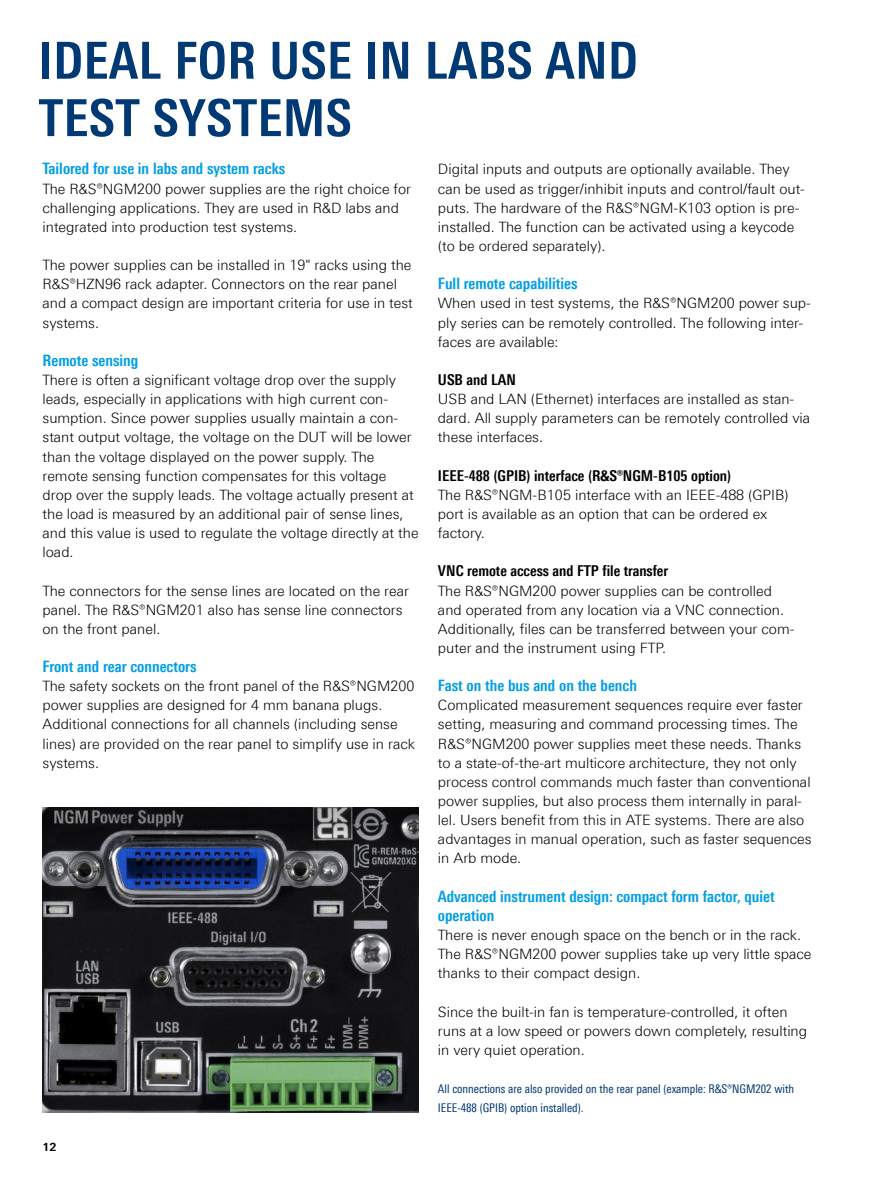
<style>
.page{position:relative;width:893px;height:1191px;background:#fff}
.page>*{position:absolute;margin:0;border:0;box-sizing:border-box;transform-origin:0 0}
.Seiten_Headline_34Pt{font:700 51px/57.4px "Linotype Univers 620 Cn";letter-spacing:.01em;color:#003973}
.Absatzfett_cyan{font:700 15.75px/19.2px "Linotype Univers 620 Cn";color:#009ee3}
.Absatzfett_schwarz{font:700 15px "Linotype Univers 620 Cn";color:#000}
.Haupttext_ohne_Absta{font:300 14.25px/19.2px "Linotype Univers 330";color:#000}
.Haupttext{font:300 14.25px/19.2px "Linotype Univers 330";color:#000}
.Bildunterschrift{font:12px/19.2px "Linotype Univers 420 Cn";color:#003973}
.t1{font:700 11.25px "Linotype Univers 630";color:#000}
</style>
<div class="page">
<img style="left:43px;top:808px;width:376px;height:304px">
<p class="Seiten_Headline_34Pt" style="left:39px;top:31px;width:601px">IDEAL FOR USE IN LABS AND<br>TEST SYSTEMS</p>
<p class="Absatzfett_cyan" style="left:43px;top:159px;width:244px">Tailored for use in labs and system racks</p>
<p class="Haupttext_ohne_Absta" style="left:43px;top:179px;width:370px">The R&amp;S®NGM200 power supplies are the right choice for challenging applications. They are used in R&amp;D labs and integrated into production test systems.</p>
<p class="Haupttext" style="left:43px;top:255px;width:372px">The power supplies can be installed in 19" racks using the R&amp;S®HZN96 rack adapter. Connectors on the rear panel and a compact design are important criteria for use in test systems.</p>
<p class="Absatzfett_cyan" style="left:43px;top:350px;width:97px">Remote sensing</p>
<p class="Haupttext_ohne_Absta" style="left:43px;top:370px;width:378px">There is often a significant voltage drop over the supply leads, especially in applications with high current con&shy;sumption. Since power supplies usually maintain a con&shy;stant output voltage, the voltage on the DUT will be lower than the voltage displayed on the power supply. The remote sensing function compensates for this voltage drop over the supply leads. The voltage actually present at the load is measured by an additional pair of sense lines, and this value is used to regulate the voltage directly at the load.</p>
<p class="Haupttext" style="left:43px;top:580px;width:368px">The connectors for the sense lines are located on the rear panel. The R&amp;S®NGM201 also has sense line connectors on the front panel.</p>
<p class="Absatzfett_cyan" style="left:43px;top:656px;width:155px">Front and rear connectors</p>
<p class="Haupttext_ohne_Absta" style="left:43px;top:676px;width:374px">The safety sockets on the front panel of the R&amp;S®NGM200 power supplies are designed for 4 mm banana plugs.<br>Additional connections for all channels (including sense lines) are provided on the rear panel to simplify use in rack systems.</p>
<p class="Haupttext" style="left:438px;top:160px;width:368px">Digital inputs and outputs are optionally available. They can be used as trigger/inhibit inputs and control/fault out&shy;puts. The hardware of the R&amp;S®NGM-K103 option is pre&shy;installed. The function can be activated using a keycode (to be ordered separately).</p>
<p class="Absatzfett_cyan" style="left:438px;top:274px;width:141px">Full remote capabilities</p>
<p class="Haupttext_ohne_Absta" style="left:438px;top:293px;width:374px">When used in test systems, the R&amp;S®NGM200 power sup&shy;ply series can be remotely controlled. The following inter&shy;faces are available:</p>
<p class="Absatzfett_schwarz" style="left:438px;top:371px;width:79px">USB and LAN</p>
<p class="Haupttext_ohne_Absta" style="left:438px;top:389px;width:374px">USB and LAN (Ethernet) interfaces are installed as stan&shy;dard. All supply parameters can be remotely controlled via these interfaces.</p>
<p class="Absatzfett_schwarz" style="left:438px;top:466px;width:295px">IEEE-488 (GPIB) interface (R&amp;S®NGM-B105 option)</p>
<p class="Haupttext_ohne_Absta" style="left:438px;top:485px;width:352px">The R&amp;S®NGM-B105 interface with an IEEE-488 (GPIB) port is available as an option that can be ordered ex factory.</p>
<p class="Absatzfett_schwarz" style="left:438px;top:562px;width:232px">VNC remote access and FTP file transfer</p>
<p class="Haupttext_ohne_Absta" style="left:438px;top:580px;width:358px">The R&amp;S®NGM200 power supplies can be controlled and operated from any location via a VNC connection.<br>Additionally, files can be transferred between your com&shy;puter and the instrument using FTP.</p>
<p class="Absatzfett_cyan" style="left:438px;top:676px;width:201px">Fast on the bus and on the bench</p>
<p class="Haupttext_ohne_Absta" style="left:438px;top:695px;width:375px">Complicated measurement sequences require ever faster setting, measuring and command processing times. The R&amp;S®NGM200 power supplies meet these needs. Thanks to a state-of-the-art multicore architecture, they not only process control commands much faster than conventional power supplies, but also process them internally in paral&shy;lel. Users benefit from this in ATE systems. There are also advantages in manual operation, such as faster sequences in Arb mode.</p>
<p class="Absatzfett_cyan" style="left:438px;top:886px;width:338px">Advanced instrument design: compact form factor, quiet operation</p>
<p class="Haupttext_ohne_Absta" style="left:438px;top:925px;width:375px">There is never enough space on the bench or in the rack.<br>The R&amp;S®NGM200 power supplies take up very little space thanks to their compact design.</p>
<p class="Haupttext" style="left:438px;top:1001px;width:371px">Since the built-in fan is temperature-controlled, it often runs at a low speed or powers down completely, resulting in very quiet operation.</p>
<p class="t1" style="left:43px;top:1139px;width:16px">12</p>
<p class="Bildunterschrift" style="left:438px;top:1079px;width:358px">All connections are also provided on the rear panel (example: R&amp;S®NGM202 with<br>IEEE-488 (GPIB) option installed).</p>
</div>
